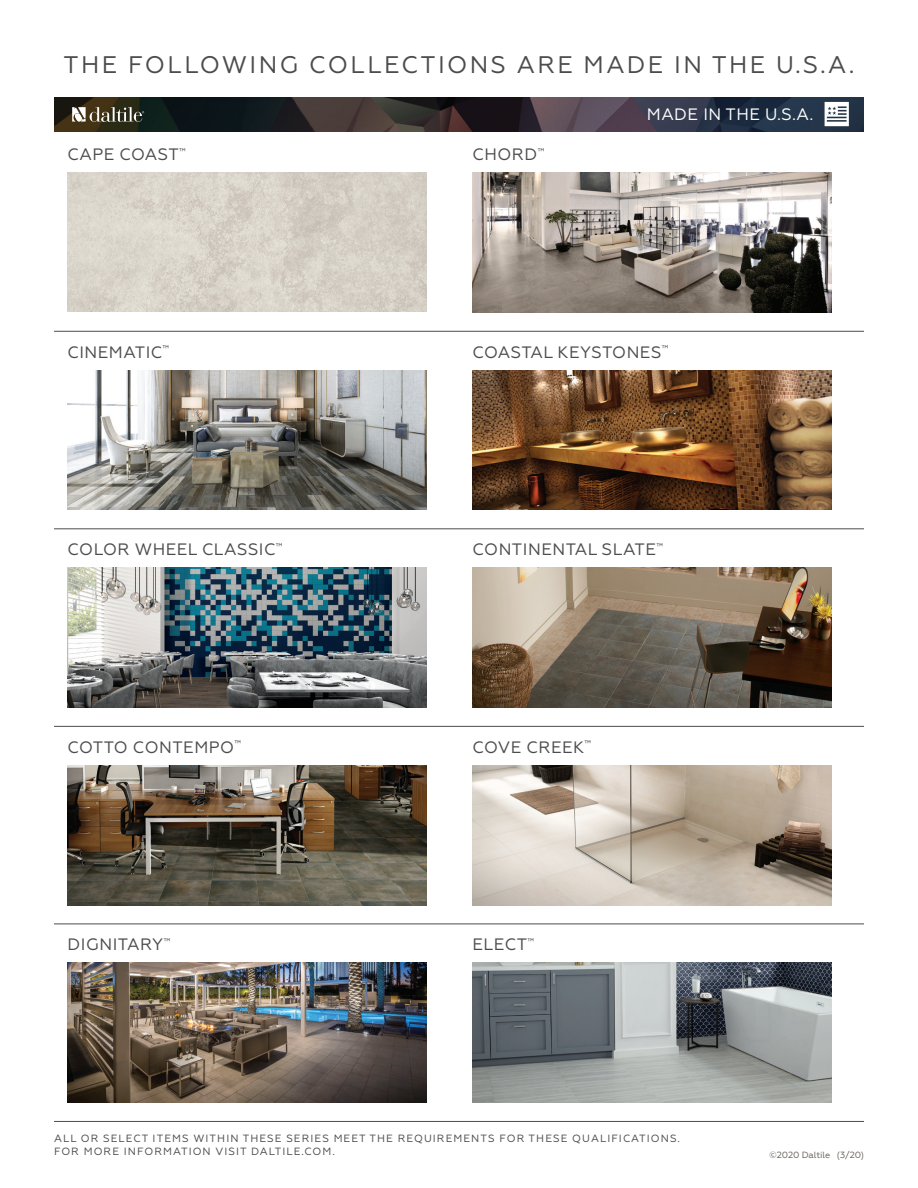
<style>
.page{position:relative;width:918px;height:1188px;background:#fff}
.page>*{position:absolute;margin:0;border:0;box-sizing:border-box;transform-origin:0 0}
.t1{font:24px "Geometria";letter-spacing:.1em;color:#4b4c4d}
.t2{font:16.5px "Geometria";letter-spacing:.03em;color:#4b4c4d}
.t3{font:16.5px "Geometria";letter-spacing:.03em;color:#fff}
.t4{font:10.5px/12.6px "Geometria";letter-spacing:.1em;color:#4b4c4d}
.t5{font:9px "Geometria";letter-spacing:-.01em;color:#676058}
.s1{color:#4e4f4e}
</style>
<div class="page">
<hr style="left:54px;top:331px;width:405px;height:1px;background:#4b4c4d">
<hr style="left:459px;top:331px;width:405px;height:1px;background:#4b4c4d">
<hr style="left:54px;top:529px;width:405px;height:1px;background:#4b4c4d">
<hr style="left:459px;top:529px;width:405px;height:1px;background:#4b4c4d">
<hr style="left:54px;top:726px;width:405px;height:1px;background:#4b4c4d">
<hr style="left:459px;top:726px;width:405px;height:1px;background:#4b4c4d">
<hr style="left:54px;top:924px;width:405px;height:1px;background:#4b4c4d">
<hr style="left:459px;top:924px;width:405px;height:1px;background:#4b4c4d">
<hr style="left:54px;top:1121px;width:405px;height:1px;background:#4b4c4d">
<hr style="left:459px;top:1121px;width:405px;height:1px;background:#4b4c4d">
<img style="left:54px;top:98px;width:810px;height:33px">
<svg style="left:72px;top:107px;width:72px;height:15px"></svg>
<svg style="left:825px;top:102px;width:24px;height:24px"></svg>
<img style="left:68px;top:172px;width:358px;height:140px">
<img style="left:472px;top:173px;width:359px;height:139px">
<img style="left:68px;top:370px;width:358px;height:140px">
<img style="left:472px;top:370px;width:359px;height:140px">
<img style="left:68px;top:568px;width:358px;height:140px">
<img style="left:472px;top:568px;width:359px;height:140px">
<img style="left:68px;top:765px;width:358px;height:140px">
<img style="left:472px;top:765px;width:359px;height:140px">
<img style="left:68px;top:963px;width:358px;height:140px">
<img style="left:472px;top:963px;width:359px;height:140px">
<h1 class="t1" style="left:64px;top:50px;width:792px">THE FOLLOWING COLLECTIONS ARE MADE IN THE U.S.A.</h1>
<p class="t2" style="left:68px;top:145px;width:120px">CAPE COAST<sup>™</sup></p>
<p class="t2" style="left:473px;top:145px;width:73px">CHORD<sup>™</sup></p>
<p class="t3" style="left:647px;top:105px;width:168px">MADE IN THE U.S.A.</p>
<p class="t2" style="left:68px;top:342px;width:103px">CINEMATIC<sup>™</sup></p>
<p class="t2" style="left:473px;top:342px;width:197px">COASTAL KEYSTONES<sup>™</sup></p>
<p class="t2" style="left:68px;top:540px;width:216px">COLOR WHEEL CLASSIC<sup>™</sup></p>
<p class="t2" style="left:473px;top:540px;width:192px">CONTINENTAL SLATE<sup>™</sup></p>
<p class="t2" style="left:68px;top:737px;width:175px">COTTO CONTEMPO<sup>™</sup></p>
<p class="t2" style="left:473px;top:737px;width:120px">COVE CREEK<sup>™</sup></p>
<p class="t2" style="left:68px;top:935px;width:104px">DIGNITARY<sup>™</sup></p>
<p class="t2" style="left:473px;top:935px;width:63px">ELECT<sup>™</sup></p>
<p class="t4" style="left:54px;top:1132px;width:627px">ALL OR SELECT ITEMS WITHIN THESE SERIES MEET THE REQUIREMENTS FOR THESE QUALIFICATIONS.<br>FOR MORE INFORMATION VISIT DALTILE.COM.</p>
<p class="t5" style="left:769px;top:1150px;width:96px"><span class="s1">©</span>2020 Daltile (3/20)</p>
</div>
